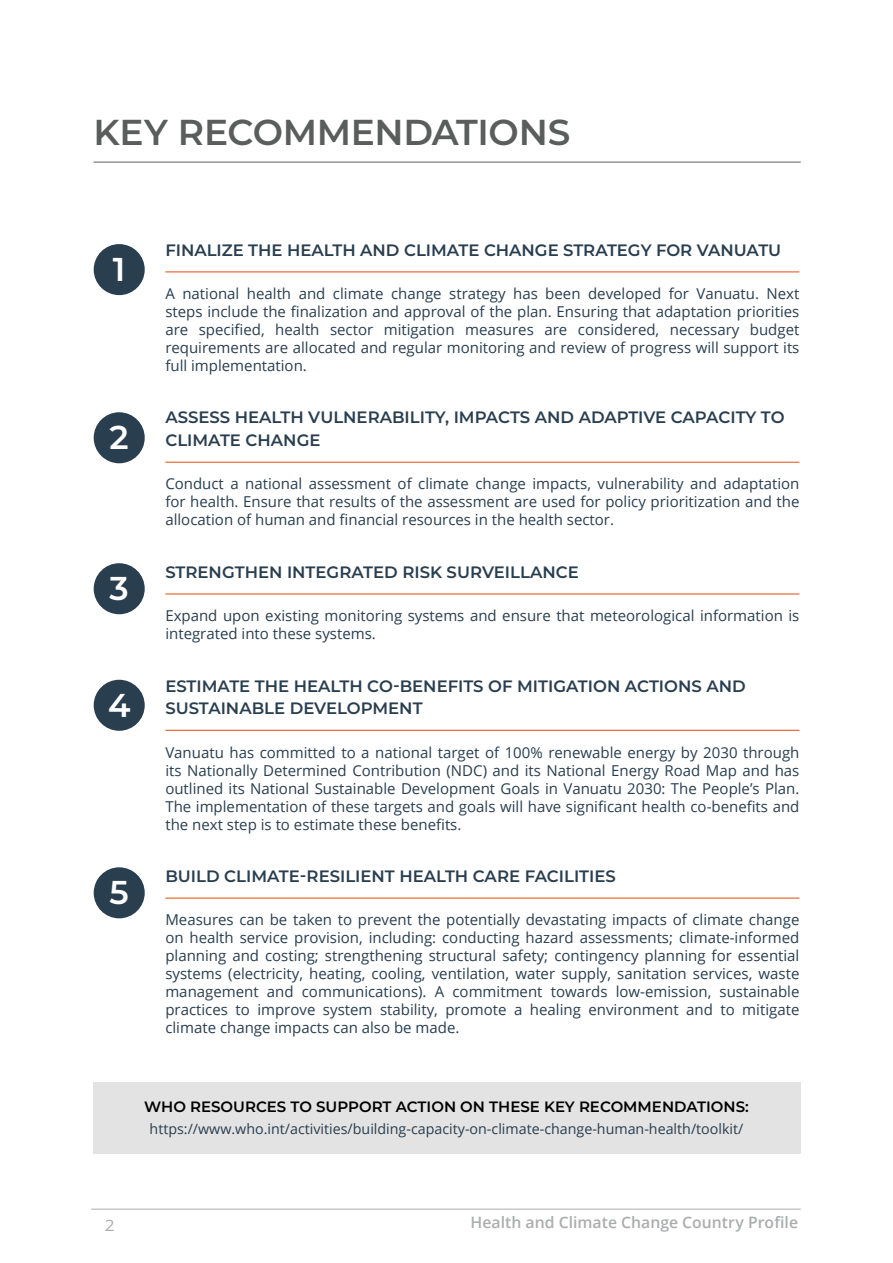
<style>
.page{position:relative;width:893px;height:1263px;background:#fff}
.page>*{position:absolute;margin:0;border:0;box-sizing:border-box;transform-origin:0 0}
.H1_Title{font:600 36px "Montserrat";letter-spacing:-.01em;color:#5b5d5d}
.t1{font:600 33px "Montserrat";color:#fff}
.H_KeyOpps{font:600 16.5px/22.5px "Montserrat";color:#293e4f}
.t2{font:600 15.75px "Open Sans";color:#aaacae}
.t3{font:15.75px "Open Sans";color:#aaacae;scale:1.1 1}
.Body_-_KeyOpps{font:15px/18px "Open Sans";color:#293e4f;text-align:justify}
.H3_11_Montserrat_AA{font:600 15px "Montserrat";color:#000}
.Body_-_KeyOpps-2{font:14.25px "Open Sans";color:#293e4f}
</style>
<div class="page">
<hr style="left:94px;top:162px;width:707px;height:1px;background:#5b5d5d">
<hr style="left:165px;top:271px;width:634px;height:1px;background:#e9511d">
<hr style="left:165px;top:462px;width:634px;height:1px;background:#e9511d">
<hr style="left:165px;top:593px;width:634px;height:1px;background:#e9511d">
<hr style="left:165px;top:730px;width:634px;height:1px;background:#e9511d">
<hr style="left:165px;top:897px;width:634px;height:1px;background:#e9511d">
<div style="left:94px;top:244px;width:51px;height:51px;background:#293e4f;border-radius:50%"></div>
<div style="left:94px;top:412px;width:51px;height:51px;background:#293e4f;border-radius:50%"></div>
<div style="left:94px;top:563px;width:51px;height:51px;background:#293e4f;border-radius:50%"></div>
<div style="left:94px;top:680px;width:51px;height:51px;background:#293e4f;border-radius:50%"></div>
<div style="left:94px;top:867px;width:51px;height:51px;background:#293e4f;border-radius:50%"></div>
<div style="left:94px;top:1083px;width:707px;height:71px;background:#e3e3e3"></div>
<hr style="left:91px;top:1209px;width:710px;height:1px;background:#aaacae">
<p class="H1_Title" style="left:94px;top:106px;width:478px">KEY RECOMMEN DATIONS</p>
<p class="t1" style="left:113px;top:246px;width:14px">1</p>
<p class="t1" style="left:110px;top:414px;width:21px">2</p>
<p class="t1" style="left:110px;top:565px;width:21px">3</p>
<p class="t1" style="left:108px;top:681px;width:24px">4</p>
<p class="t1" style="left:110px;top:869px;width:21px">5</p>
<p class="H_KeyOpps" style="left:165px;top:238px;width:617px">FINALIZE THE HEALTH AN D CLIMATE CHAN GE STRATEGY FOR VANUATU</p>
<p class="Body_-_KeyOpps" style="left:165px;top:284px;width:636px">A national health and climate change strategy has been developed for Vanuatu. Next steps include the finalization and approval of the plan. Ensuring that adaptation priorities are specified, health sector mitigation measures are considered, necessary budget requirements are allocated and regular monitoring and review of progress will support its full implementation.</p>
<p class="H_KeyOpps" style="left:165px;top:406px;width:621px">ASSESS HEALTH VU LN ERABILITY, IMPACTS AN D ADAPTIVE CAPACITY TO<br>CLIMATE CHANGE</p>
<p class="Body_-_KeyOpps" style="left:165px;top:475px;width:636px">Conduct a national assessment of climate change impacts, vulnerability and adaptation for health. Ensure that results of the assessment are used for policy prioritization and the allocation of human and financial resources in the health sector.</p>
<p class="H_KeyOpps" style="left:165px;top:560px;width:415px">STRENGTHEN INTEGRATED RISK SU RVEILLANCE</p>
<p class="Body_-_KeyOpps" style="left:165px;top:606px;width:636px">Expand upon existing monitoring systems and ensure that meteorological information is integrated into these systems.</p>
<p class="H_KeyOpps" style="left:165px;top:674px;width:582px">ESTIMATE THE HEALTH CO-BEN EFITS OF MITIGATION ACTIONS AN D<br>SUSTAINABLE DEVELOPMENT</p>
<p class="Body_-_KeyOpps" style="left:165px;top:743px;width:636px">Vanuatu has committed to a national target of 100% renewable energy by 2030 through its Nationally Determined Contribution (NDC) and its National Energy Road Map and has outlined its National Sustainable Development Goals in Vanuatu 2030: The People’s Plan.<br>The implementation of these targets and goals will have significant health co-benefits and the next step is to estimate these benefits.</p>
<p class="H_KeyOpps" style="left:165px;top:864px;width:452px">BU ILD CLIMATE-RESILIENT HEALTH CARE FACILITIES</p>
<p class="Body_-_KeyOpps" style="left:165px;top:910px;width:636px">Measures can be taken to prevent the potentially devastating impacts of climate change on health service provision, including: conducting hazard assessments; climate-informed planning and costing; strengthening structural safety; contingency planning for essential systems (electricity, heating, cooling, ventilation, water supply, sanitation services, waste management and communications). A commitment towards low-emission, sustainable practices to improve system stability, promote a healing environment and to mitigate climate change impacts can also be made.</p>
<p class="H3_11_Montserrat_AA" style="left:144px;top:1096px;width:606px">WHO RESOU RCES TO SU PPORT ACTION ON THESE KEY RECOMMEN DATIONS:</p>
<p class="Body_-_KeyOpps-2" style="left:150px;top:1119px;width:595px">https://www.who.int/activities/building-capacity-on-climate-change-human-health/toolkit/</p>
<p class="t3" style="left:105px;top:1214px;width:11px">2</p>
<p class="t2" style="left:471px;top:1212px;width:329px">Health and Climate Change Country Profile</p>
</div>
